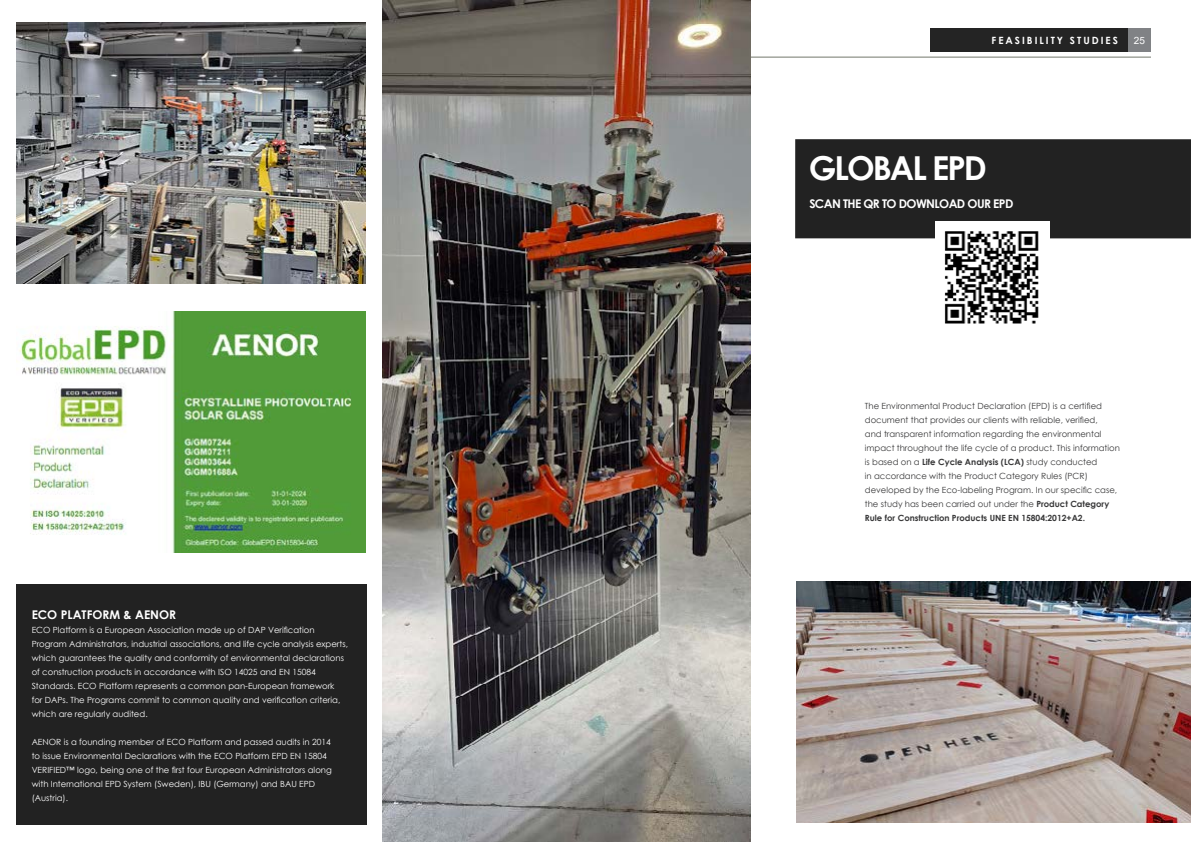
<style>
.page{position:relative;width:1191px;height:842px;background:#fff}
.page>*{position:absolute;margin:0;border:0;box-sizing:border-box;transform-origin:0 0}
.t1{font:700 33px "Century Gothic";letter-spacing:-.06em;color:#fff}
.t2{font:700 12px "Century Gothic";letter-spacing:-.05em;color:#fff}
.t3{font:700 12px "Century Gothic";color:#fff}
.t4{font:700 10px "Century Gothic";letter-spacing:.2em;color:#fff}
.t5{font:10px "Arial";color:#fff}
.t6{font:8.5px/14px "Century Gothic";color:#fff}
.t7{font:8.5px/14px "Century Gothic";color:#383839}
.s1{font-weight:700}
</style>
<div class="page">
<div style="left:1128px;top:28px;width:23px;height:23px;background:#808285"></div>
<div style="left:930px;top:28px;width:198px;height:23px;background:#242424"></div>
<hr style="left:635px;top:57px;width:516px;height:1px;background:#73776c">
<hr style="left:40px;top:57px;width:515px;height:1px;background:#73776c">
<div style="left:795px;top:139px;width:396px;height:99px;background:#222"></div>
<div style="left:0;top:2px;width:381px;height:840px;background:#fff"></div>
<div style="left:16px;top:584px;width:351px;height:241px;background:#222"></div>
<img style="left:16px;top:312px;width:349px;height:241px">
<img style="left:382px;top:0;width:368px;height:842px">
<img style="left:796px;top:581px;width:395px;height:241px">
<img style="left:16px;top:22px;width:349px;height:262px">
<img style="left:935px;top:221px;width:114px;height:103px">
<h2 class="t3" style="left:32px;top:605px;width:146px">ECO PLATFORM &amp; AENOR</h2>
<p class="t6" style="left:32px;top:622px;width:318px">ECO Platform is a European Association made up of DAP Verification Program Administrators, industrial associations, and life cycle analysis experts, which guarantees the quality and conformity of environmental declarations of construction products in accordance with ISO 14025 and EN 15084<br>Standards. ECO Platform represents a common pan-European framework<br>for DAPs. The Programs commit to common quality and verification criteria, which are regularly audited.</p>
<p class="t6" style="left:32px;top:734px;width:302px">AENOR is a founding member of ECO Platform and passed audits in 2014 to issue Environmental Declarations with the ECO Platform EPD EN 15804<br>VERIFIED™ logo, being one of the first four European Administrators along with International EPD System (Sweden), IBU (Germany) and BAU EPD (Austria).</p>
<p class="t4" style="left:991px;top:32px;width:128px">FEASIBILITY STUDIES</p>
<p class="t5" style="left:1133px;top:34px;width:13px">25</p>
<h1 class="t1" style="left:808px;top:143px;width:180px">GLOBAL EPD</h1>
<h2 class="t2" style="left:809px;top:195px;width:205px">SCAN THE QR TO DOWNLOAD OUR EPD</h2>
<p class="t7" style="left:865px;top:399px;width:256px">The Environmental Product Declaration (EPD) is a certified document that provides our clients with reliable, verified,<br>and transparent information regarding the environmental impact throughout the life cycle of a product. This information is based on a <span class="s1">Life Cycle Analysis (LCA)</span> study conducted<br>in accordance with the Product Category Rules (PCR) developed by the Eco-labeling Program. In our specific case, the study has been carried out under the <span class="s1">Product Category Rule for Construction Products UNE EN 15804:2012+A2.</span></p>
</div>
